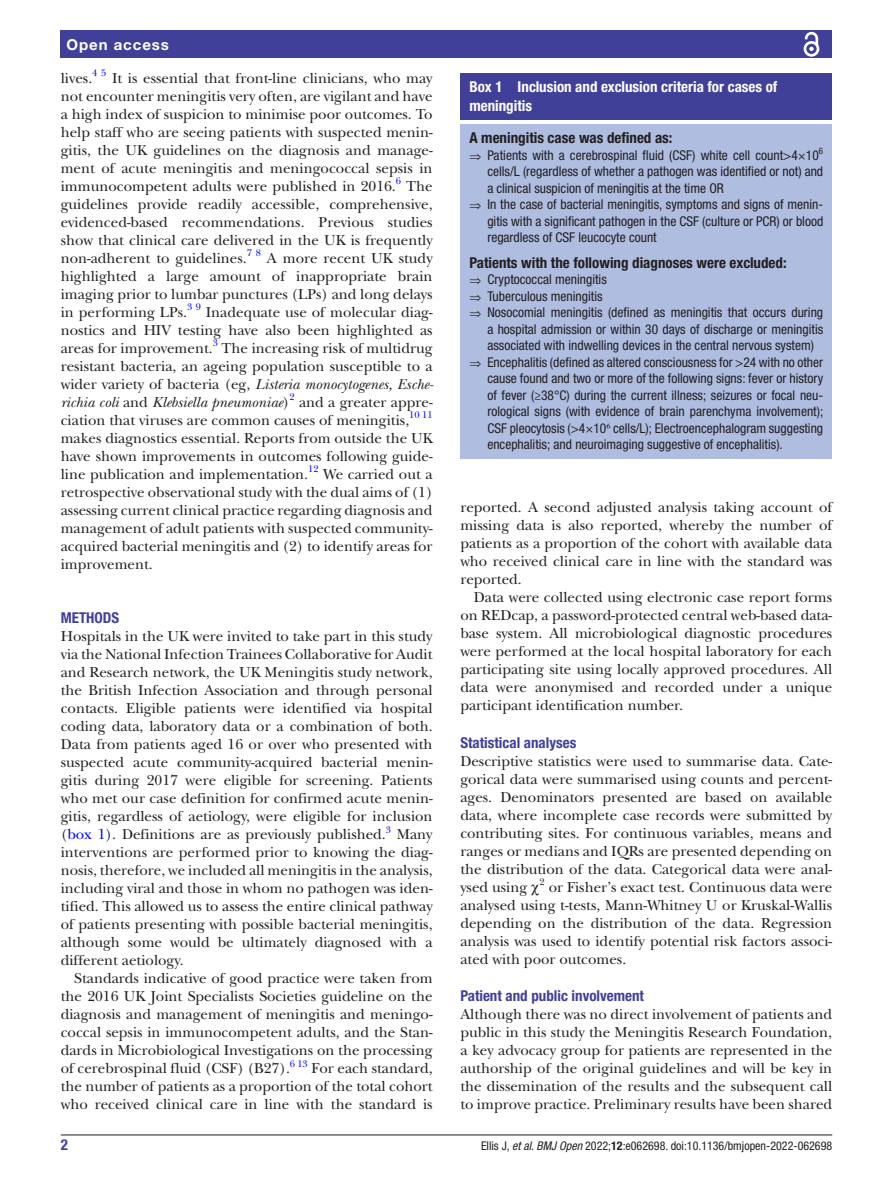
<style>
.page{position:relative;width:893px;height:1191px;background:#fff}
.page>*{position:absolute;margin:0;border:0;box-sizing:border-box;transform-origin:0 0}
.t1{font:15px/18px "New Baskerville";color:#231f20;text-align:justify}
.t2{font:700 condensed 15px "Helvetica Neue LT Std";color:#231f20}
.t3{font:700 condensed 15px "Helvetica Neue LT Std";color:#414099}
.t4{font:700 condensed 15px/18px "Helvetica Neue LT Std";color:#fff}
.t5{font:700 15px "Helvetica Neue LT Std";letter-spacing:.065em;color:#fff}
.t6{font:condensed 13.5px "Helvetica Neue LT Std";color:#231f20}
.t7{font:condensed 12px "Helvetica Neue LT Std";color:#231f20}
.t8{font:9.9px "New Baskerville";color:#00f}
.t9{font:9.9px "New Baskerville";color:#231f20}
.t10{font:condensed 9px "Helvetica Neue LT Std";color:#231f20}
.s1{font-style:italic}
.s2{color:#00f}
.s3{font-family:"Times New Roman";font-stretch:normal}
.s4{font-weight:700}
</style>
<div class="page">
<hr style="left:61px;top:1134px;width:771px;height:1px;background:#231f20">
<div style="left:61px;top:31px;width:771px;height:27px;background:#414099"></div>
<svg style="left:803px;top:31px;width:17px;height:26px"></svg>
<div style="left:460px;top:73px;width:372px;height:46px;background:#414099"></div>
<div style="left:460px;top:124px;width:372px;height:334px;background:#afbde1"></div>
<p class="t5" style="left:66px;top:35px;width:104px">Open access</p>
<p class="t1" style="left:61px;top:69px;width:33px">lives.</p>
<p class="t8" style="left:92px;top:67px;width:16px">4 5</p>
<p class="t1" style="left:61px;top:69px;width:373px;text-indent:51px">It is essential that front-line clinicians, who may not encounter meningitis very often, are vigilant and have a high index of suspicion to minimise poor outcomes. To help staff who are seeing patients with suspected menin&shy;gitis, the UK guidelines on the diagnosis and manage&shy;ment of acute meningitis and meningococcal sepsis in immunocompetent adults were published in 2016.</p>
<p class="t8" style="left:396px;top:175px;width:7px">6</p>
<p class="t1" style="left:61px;top:177px;width:373px;text-indent:345px">The guidelines provide readily accessible, comprehensive, evidenced-based recommendations. Previous studies show that clinical care delivered in the UK is frequently non-adherent to guidelines.</p>
<p class="t8" style="left:247px;top:247px;width:16px">7 8</p>
<p class="t1" style="left:61px;top:249px;width:373px;text-indent:206px">A more recent UK study highlighted a large amount of inappropriate brain imaging prior to lumbar punctures (LPs) and long delays in performing LPs.</p>
<p class="t8" style="left:187px;top:301px;width:15px">3 9</p>
<p class="t1" style="left:61px;top:303px;width:373px;text-indent:145px">Inadequate use of molecular diag&shy;nostics and HIV testing have also been highlighted as areas for improvement.</p>
<p class="t8" style="left:213px;top:337px;width:7px">3</p>
<p class="t1" style="left:61px;top:339px;width:374px;text-indent:161px">The increasing risk of multidrug resistant bacteria, an ageing population susceptible to a wider variety of bacteria (eg, <span class="s1">Listeria monocytogenes, Esche&shy;richia coli</span> and <span class="s1">Klebsiella pneumoniae</span>)</p>
<p class="t8" style="left:290px;top:391px;width:7px">2</p>
<p class="t1" style="left:61px;top:393px;width:373px;text-indent:238px">and a greater appre&shy;ciation that viruses are common causes of meningitis,</p>
<p class="t8" style="left:409px;top:409px;width:25px">10 11</p>
<p class="t1" style="left:61px;top:429px;width:373px">makes diagnostics essential. Reports from outside the UK have shown improvements in outcomes following guide&shy;line publication and implementation.</p>
<p class="t8" style="left:308px;top:463px;width:12px">12</p>
<p class="t1" style="left:61px;top:465px;width:373px;text-indent:262px">We carried out a retrospective observational study with the dual aims of (1) assessing current clinical practice regarding diagnosis and management of adult patients with suspected community&shy;acquired bacterial meningitis and (2) to identify areas for improvement.</p>
<p class="t3" style="left:61px;top:609px;width:60px">METHODS</p>
<p class="t1" style="left:61px;top:627px;width:373px">Hospitals in the UK were invited to take part in this study via the National Infection Trainees Collaborative for Audit and Research network, the UK Meningitis study network, the British Infection Association and through personal contacts. Eligible patients were identified via hospital coding data, laboratory data or a combination of both.<br>Data from patients aged 16 or over who presented with suspected acute community-acquired bacterial menin&shy;gitis during 2017 were eligible for screening. Patients who met our case definition for confirmed acute menin&shy;gitis, regardless of aetiology, were eligible for inclusion (<span class="s2">box 1</span>). Definitions are as previously published.</p>
<p class="t8" style="left:386px;top:823px;width:7px">3</p>
<p class="t1" style="left:61px;top:825px;width:373px;text-indent:336px">Many interventions are performed prior to knowing the diag&shy;nosis, therefore, we included all meningitis in the analysis, including viral and those in whom no pathogen was iden&shy;tified. This allowed us to assess the entire clinical pathway of patients presenting with possible bacterial meningitis, although some would be ultimately diagnosed with a different aetiology.</p>
<p class="t1" style="left:61px;top:969px;width:373px;text-indent:14px">Standards indicative of good practice were taken from the 2016 UK Joint Specialists Societies guideline on the diagnosis and management of meningitis and meningo&shy;coccal sepsis in immunocompetent adults, and the Stan&shy;dards in Microbiological Investigations on the processing of cerebrospinal fluid (CSF) (B27).<sup>6</sup> <sup>13</sup> For each standard, the number of patients as a proportion of the total cohort who received clinical care in line with the standard is</p>
<p class="t4" style="left:469px;top:78px;width:310px">Box 1 Inclusion and exclusion criteria for cases of meningitis</p>
<p class="t2" style="left:469px;top:129px;width:205px">A meningitis case was defined as:</p>
<p class="t6" style="left:469px;top:147px;width:351px">⇒ Patients with a cerebrospinal fluid (CSF) white cell count&gt;4×10</p>
<p class="t10" style="left:819px;top:145px;width:6px">6</p>
<p class="t6" style="left:487px;top:164px;width:337px">cells/L (regardless of whether a pathogen was identified or not) and</p>
<p class="t6" style="left:487px;top:180px;width:238px">a clinical suspicion of meningitis at the time OR</p>
<p class="t6" style="left:469px;top:197px;width:355px">⇒ In the case of bacterial meningitis, symptoms and signs of menin-</p>
<p class="t6" style="left:487px;top:213px;width:337px">gitis with a significant pathogen in the CSF (culture or PCR) or blood</p>
<p class="t6" style="left:487px;top:230px;width:171px">regardless of CSF leucocyte count</p>
<p class="t2" style="left:469px;top:253px;width:319px">Patients with the following diagnoses were excluded:</p>
<p class="t6" style="left:469px;top:272px;width:139px">⇒ Cryptococcal meningitis</p>
<p class="t6" style="left:469px;top:288px;width:135px">⇒ Tuberculous meningitis</p>
<p class="t6" style="left:469px;top:305px;width:355px">⇒ Nosocomial meningitis (defined as meningitis that occurs during</p>
<p class="t6" style="left:487px;top:321px;width:337px">a hospital admission or within 30 days of discharge or meningitis</p>
<p class="t6" style="left:487px;top:338px;width:328px">associated with indwelling devices in the central nervous system)</p>
<p class="t6" style="left:469px;top:354px;width:355px">⇒ Encephalitis (defined as altered consciousness for &gt;24 with no other</p>
<p class="t6" style="left:487px;top:371px;width:337px">cause found and two or more of the following signs: fever or history</p>
<p class="t6" style="left:487px;top:387px;width:337px">of fever (≥38°C) during the current illness; seizures or focal neu-</p>
<p class="t6" style="left:487px;top:404px;width:337px">rological signs (with evidence of brain parenchyma involvement);</p>
<p class="t6" style="left:487px;top:420px;width:337px">CSF pleocytosis (&gt;4×10<span class="s3">⁶</span> cells/L); Electroencephalogram suggesting</p>
<p class="t6" style="left:487px;top:437px;width:297px">encephalitis; and neuroimaging suggestive of encephalitis).</p>
<p class="t1" style="left:460px;top:498px;width:373px">reported. A second adjusted analysis taking account of missing data is also reported, whereby the number of patients as a proportion of the cohort with available data who received clinical care in line with the standard was reported.</p>
<p class="t1" style="left:460px;top:588px;width:373px;text-indent:14px">Data were collected using electronic case report forms on REDcap, a password-protected central web-based data&shy;base system. All microbiological diagnostic procedures were performed at the local hospital laboratory for each participating site using locally approved procedures. All data were anonymised and recorded under a unique participant identification number.</p>
<p class="t3" style="left:460px;top:733px;width:117px">Statistical analyses</p>
<p class="t1" style="left:460px;top:752px;width:373px">Descriptive statistics were used to summarise data. Cate&shy;gorical data were summarised using counts and percent&shy;ages. Denominators presented are based on available data, where incomplete case records were submitted by contributing sites. For continuous variables, means and ranges or medians and IQRs are presented depending on the distribution of the data. Categorical data were anal&shy;ysed using</p>
<p class="t9" style="left:539px;top:876px;width:7px">2</p>
<p class="t1" style="left:460px;top:878px;width:373px;text-indent:88px">or Fisher’s exact test. Continuous data were analysed using t-tests, Mann-Whitney U or Kruskal-Wallis depending on the distribution of the data. Regression analysis was used to identify potential risk factors associ&shy;ated with poor outcomes.</p>
<p class="t3" style="left:460px;top:986px;width:185px">Patient and public involvement</p>
<p class="t1" style="left:460px;top:1005px;width:373px">Although there was no direct involvement of patients and public in this study the Meningitis Research Foundation, a key advocacy group for patients are represented in the authorship of the original guidelines and will be key in the dissemination of the results and the subsequent call to improve practice. Preliminary results have been shared</p>
<p class="t3" style="left:61px;top:1135px;width:9px">2</p>
<p class="t7" style="left:481px;top:1138px;width:353px">Ellis J, <span class="s1">et al</span>. <span class="s1">BMJ Open</span> 2022;<span class="s4">12</span>:e062698. doi:10.1136/bmjopen-2022-062698</p>
</div>
